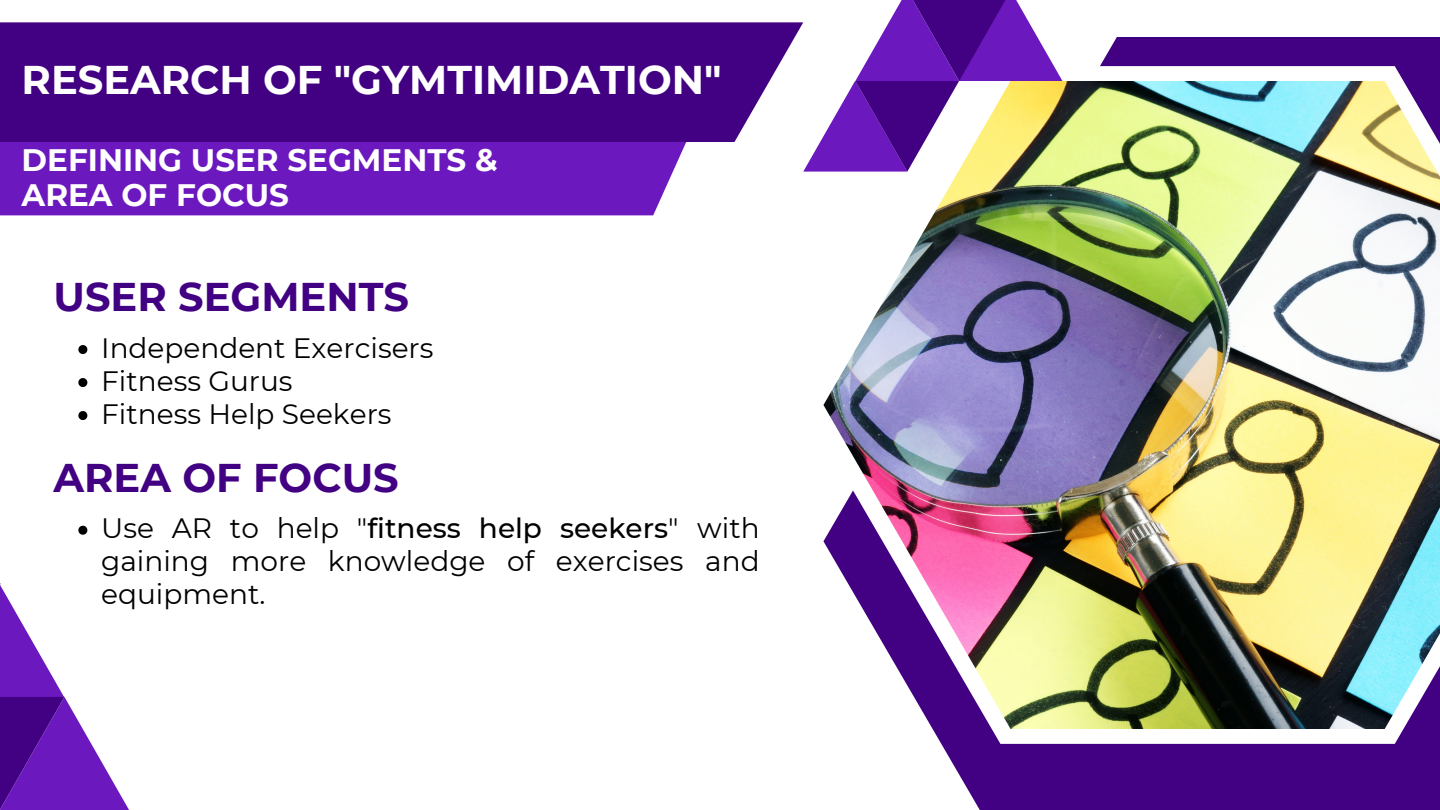
<style>
.page{position:relative;width:1440px;height:810px;background:#fff}
.page>*{position:absolute;margin:0;border:0;box-sizing:border-box;transform-origin:0 0}
.t1{font:700 40px "Montserrat";color:#fff}
.t2{font:700 40px "Montserrat";color:#420182}
.t3{font:700 31px "Montserrat";color:#fff}
.t4{font:28px/33px "Montserrat";color:#000;text-align:justify}
.s1{font-weight:500}
</style>
<div class="page">
<div style="left:941px;top:37px;width:499px;height:773px;background:#420182"></div>
<svg style="left:932px;top:66px;width:508px;height:678px"></svg>
<img style="left:823px;top:81px;width:617px;height:648px">
<div style="left:0;top:142px;width:687px;height:73px;background:#6c18bf"></div>
<div style="left:0;top:22px;width:803px;height:120px;background:#420182"></div>
<svg style="left:803px;top:0;width:260px;height:172px"></svg>
<svg style="left:0;top:584px;width:64px;height:113px"></svg>
<svg style="left:64px;top:697px;width:65px;height:113px"></svg>
<svg style="left:0;top:697px;width:64px;height:113px;background:#570da0"></svg>
<svg style="left:78px;top:526px;width:9px;height:9px"></svg>
<svg style="left:78px;top:345px;width:9px;height:9px"></svg>
<svg style="left:78px;top:378px;width:9px;height:9px"></svg>
<svg style="left:78px;top:411px;width:9px;height:9px"></svg>
<p class="t1" style="left:22px;top:56px;width:701px">RESEARCH OF "GYMTIMIDATION"</p>
<p class="t3" style="left:22px;top:141px;width:478px">DEFINING USER SEGMENTS &amp;</p>
<p class="t3" style="left:22px;top:176px;width:269px">AREA OF FOCUS</p>
<p class="t2" style="left:54px;top:272px;width:357px">USER SEGMENTS</p>
<p class="t4" style="left:101px;top:331px;width:334px">Independent Exercisers</p>
<p class="t4" style="left:101px;top:364px;width:193px">Fitness Gurus</p>
<p class="t4" style="left:101px;top:397px;width:292px">Fitness Help Seekers</p>
<p class="t2" style="left:54px;top:453px;width:347px">AREA OF FOCUS</p>
<p class="t4" style="left:101px;top:512px;width:660px">Use AR to help "<span class="s1">fitness help seekers</span>" with gaining more knowledge of exercises and equipment.</p>
</div>
